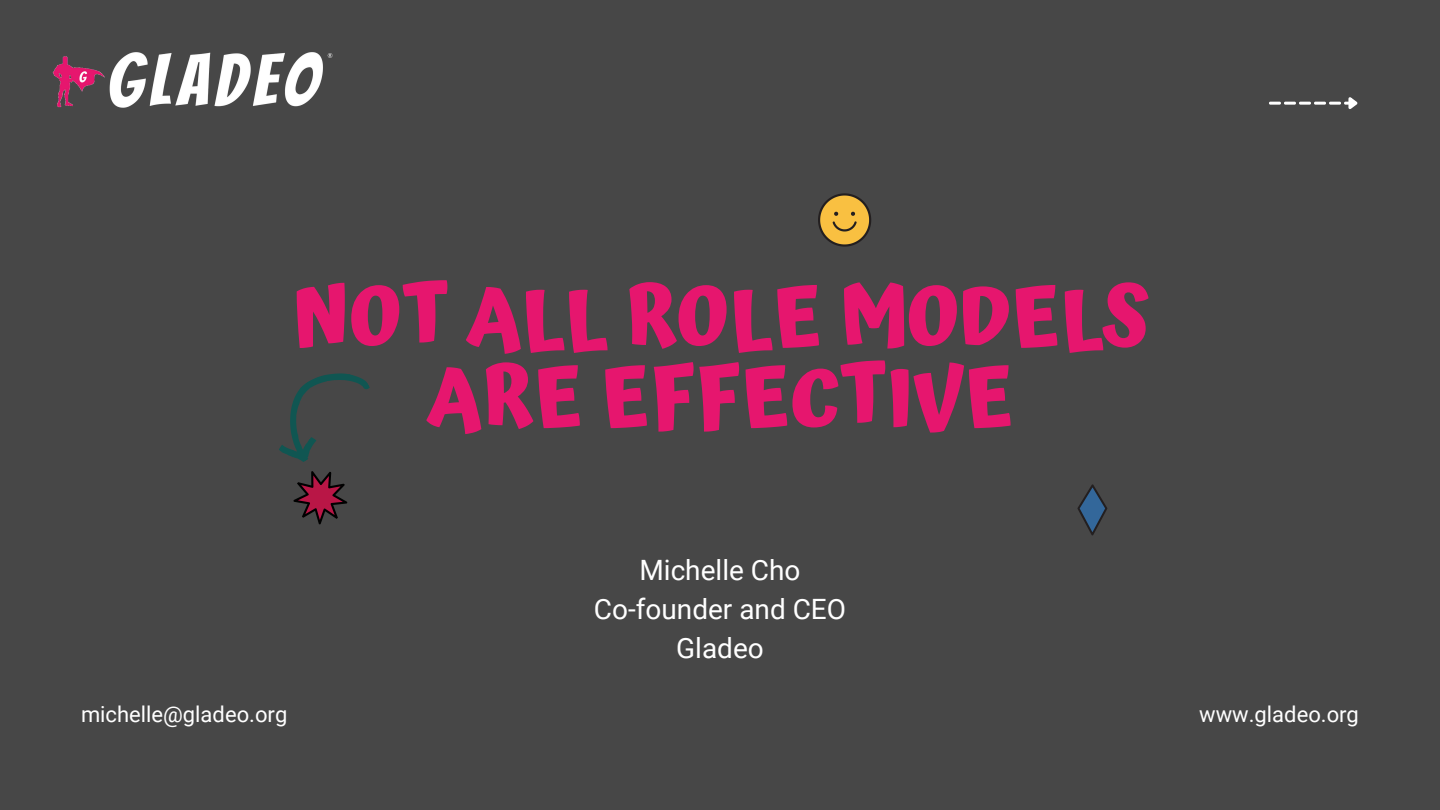
<style>
.page{position:relative;width:1440px;height:810px;background:#474747}
.page>*{position:absolute;margin:0;border:0;box-sizing:border-box;transform-origin:0 0}
.t1{font:700 80.9px/80.2px "Atma";color:#e6166e;text-align:center}
.t2{font:28px/39px "Roboto";color:#fff;text-align:center}
.t3{font:22px "Roboto";color:#fff}
</style>
<div class="page">
<svg style="left:1077px;top:484px;width:30px;height:51px"></svg>
<svg style="left:818px;top:193px;width:53px;height:54px"></svg>
<svg style="left:279px;top:373px;width:91px;height:152px"></svg>
<svg style="left:1269px;top:97px;width:89px;height:12px"></svg>
<img style="left:52px;top:52px;width:281px;height:56px">
<h1 class="t1" style="left:292px;top:276px;width:858px">NOT ALL ROLE MODELS<br>ARE EFFECTIVE</h1>
<p class="t2" style="left:594px;top:551px;width:254px">Michelle Cho<br>Co-founder and CEO<br>Gladeo</p>
<p class="t3" style="left:81px;top:702px;width:208px">michelle@gladeo.org</p>
<p class="t3" style="left:1199px;top:702px;width:161px">www.gladeo.org</p>
</div>
